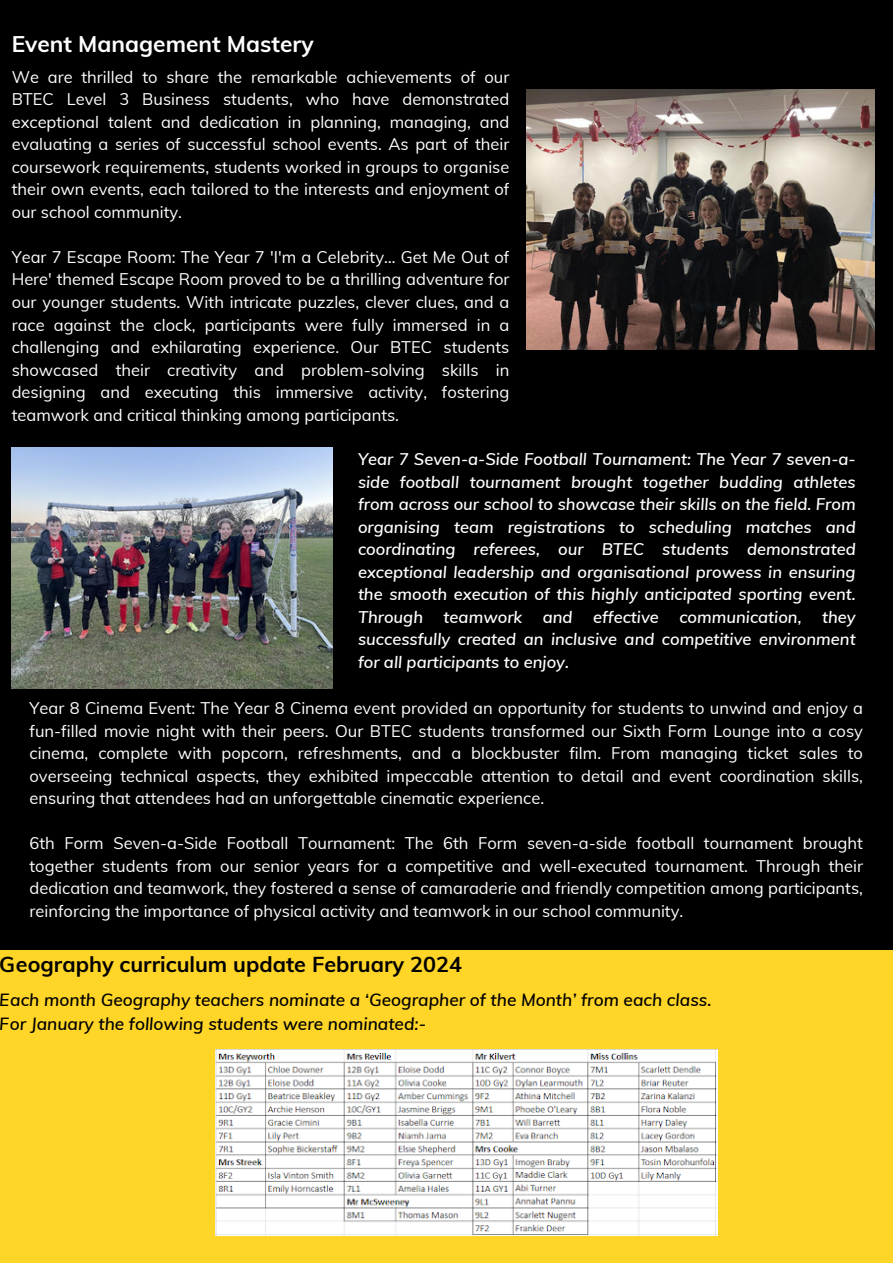
<style>
.page{position:relative;width:893px;height:1264px;background:#fff}
.page>*{position:absolute;margin:0;border:0;box-sizing:border-box;transform-origin:0 0}
.t1{font:700 22.65px "Muli";color:#fff}
.t2{font:700 21.6px "Muli";color:#000}
.t3{font:italic 600 17.25px/23.7px "Muli";color:#000}
.t4{font:16.5px/22.5px "Muli";color:#fff;text-align:justify}
.t5{font:italic 600 16.5px/22.5px "Muli";color:#fff;text-align:justify}
</style>
<div class="page">
<div style="left:0;top:0;width:892px;height:950px;background:#000"></div>
<img style="left:526px;top:89px;width:348px;height:260px">
<img style="left:12px;top:447px;width:320px;height:241px">
<div style="left:0;top:950px;width:892px;height:313px;background:#ffd527"></div>
<img style="left:216px;top:1049px;width:501px;height:186px">
<p class="t1" style="left:12px;top:29px;width:303px">Event Management Mastery</p>
<p class="t4" style="left:12px;top:65px;width:499px">We are thrilled to share the remarkable achievements of our BTEC Level 3 Business students, who have demonstrated exceptional talent and dedication in planning, managing, and evaluating a series of successful school events. As part of their coursework requirements, students worked in groups to organise their own events, each tailored to the interests and enjoyment of our school community.</p>
<h2 class="t4" style="left:12px;top:245px;width:499px">Year 7 Escape Room: The Year 7 'I'm a Celebrity… Get Me Out of Here' themed Escape Room proved to be a thrilling adventure for our younger students. With intricate puzzles, clever clues, and a race against the clock, participants were fully immersed in a challenging and exhilarating experience. Our BTEC students showcased their creativity and problem-solving skills in designing and executing this immersive activity, fostering teamwork and critical thinking among participants.</h2>
<p class="t5" style="left:358px;top:447px;width:499px">Year 7 Seven-a-Side Football Tournament: The Year 7 seven-a&shy;side football tournament brought together budding athletes from across our school to showcase their skills on the field. From organising team registrations to scheduling matches and coordinating referees, our BTEC students demonstrated exceptional leadership and organisational prowess in ensuring the smooth execution of this highly anticipated sporting event.<br>Through teamwork and effective communication, they successfully created an inclusive and competitive environment for all participants to enjoy.</p>
<p class="t4" style="left:29px;top:696px;width:835px">Year 8 Cinema Event: The Year 8 Cinema event provided an opportunity for students to unwind and enjoy a fun-filled movie night with their peers. Our BTEC students transformed our Sixth Form Lounge into a cosy cinema, complete with popcorn, refreshments, and a blockbuster film. From managing ticket sales to overseeing technical aspects, they exhibited impeccable attention to detail and event coordination skills, ensuring that attendees had an unforgettable cinematic experience.</p>
<p class="t4" style="left:29px;top:831px;width:835px">6th Form Seven-a-Side Football Tournament: The 6th Form seven-a-side football tournament brought together students from our senior years for a competitive and well-executed tournament. Through their dedication and teamwork, they fostered a sense of camaraderie and friendly competition among participants, reinforcing the importance of physical activity and teamwork in our school community.</p>
<h1 class="t2" style="left:0;top:950px;width:463px">Geography curriculum update February 2024</h1>
<h2 class="t3" style="left:0;top:987px;width:713px">Each month Geography teachers nominate a ‘Geographer of the Month’ from each class.<br>For January the following students were nominated:-</h2>
</div>
